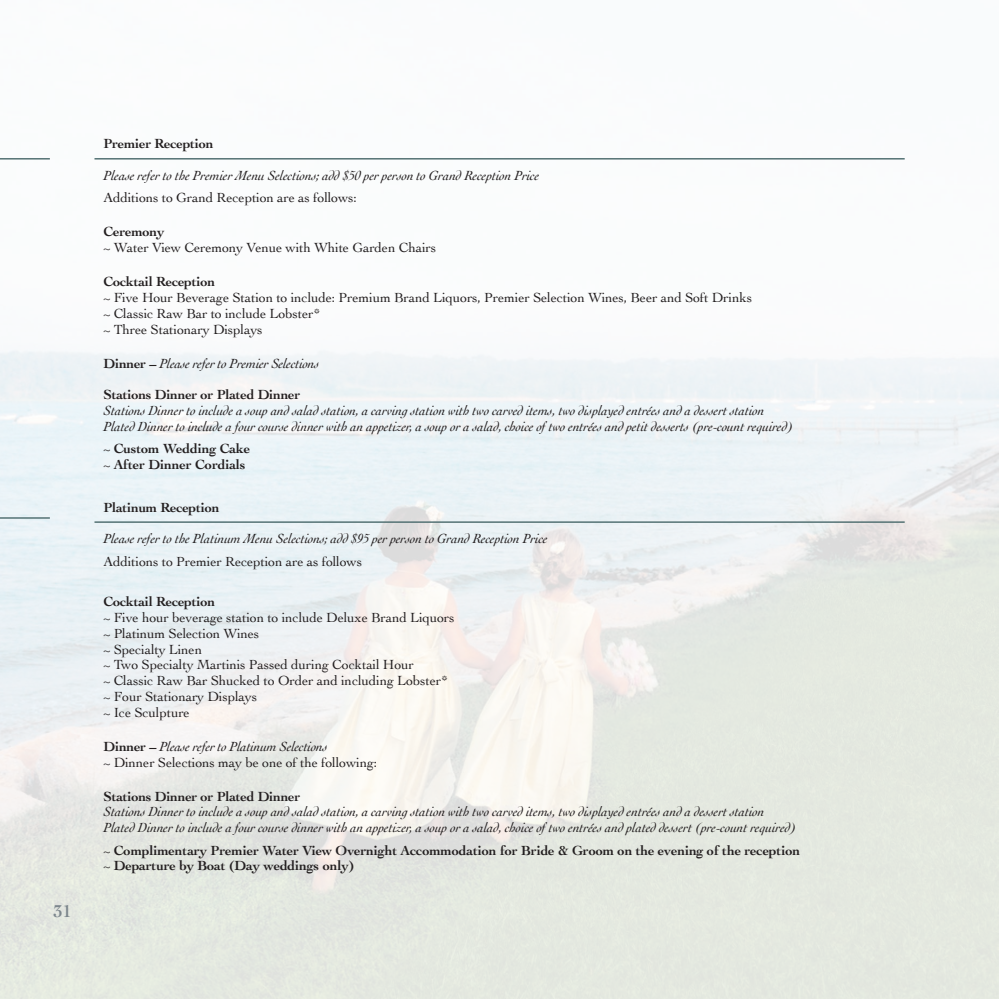
<style>
.page{position:relative;width:999px;height:999px;background:#fff}
.page>*{position:absolute;margin:0;border:0;box-sizing:border-box;transform-origin:0 0}
.t1{font:700 18px "Cochin";color:#7d878d}
.t2{font:italic 13.8px/15.8px "Cochin";letter-spacing:-.01em;color:#231f20}
.t3{font:13.8px/15.8px "Cochin";letter-spacing:-.01em;color:#231f20}
.t4{font:700 13.8px/15.8px "Cochin";letter-spacing:-.01em;color:#231f20}
.s1{font-weight:700;font-style:normal}
.s2{font-weight:400}
.s3{font-weight:700}
.s4{font-style:italic}
</style>
<div class="page">
<hr style="left:94px;top:158px;width:811px;height:2px;background:#547274">
<hr style="left:94px;top:521px;width:811px;height:2px;background:#547274">
<hr style="left:0;top:158px;width:50px;height:2px;background:#547274">
<hr style="left:0;top:517px;width:50px;height:2px;background:#547274">
<h1 class="t1" style="left:54px;top:899px;width:20px">31</h1>
<p class="t4" style="left:103px;top:135px;width:112px">Premier Reception</p>
<p class="t2" style="left:103px;top:167px;width:437px">Please refer to the Premier Menu Selections; add $50 per person to Grand Reception Price</p>
<p class="t3" style="left:103px;top:189px;width:255px">Additions to Grand Reception are as follows:</p>
<p class="t4" style="left:103px;top:223px;width:62px">Ceremony</p>
<p class="t3" style="left:103px;top:239px;width:334px">~ Water View Ceremony Venue with White Garden Chairs</p>
<p class="t4" style="left:103px;top:273px;width:113px">Cocktail Reception</p>
<p class="t3" style="left:103px;top:289px;width:650px">~ Five Hour Beverage Station to include: Premium Brand Liquors, Premier Selection Wines, Beer and Soft Drinks ~ Classic Raw Bar to include Lobster*<br>~ Three Stationary Displays</p>
<p class="t2" style="left:103px;top:355px;width:217px"><span class="s1">Dinner –</span> Please refer to Premier Selections</p>
<p class="t4" style="left:103px;top:386px;width:198px">Stations Dinner or Plated Dinner</p>
<p class="t2" style="left:103px;top:402px;width:692px">Stations Dinner to include a soup and salad station, a carving station with two carved items, two displayed entrées and a dessert station<br>Plated Dinner to include a four course dinner with an appetizer, a soup or a salad, choice of two entrées and petit desserts (pre-count required)</p>
<p class="t4" style="left:103px;top:440px;width:148px"><span class="s2">~</span> Custom Wedding Cake <span class="s2">~</span> After Dinner Cordials</p>
<p class="t4" style="left:103px;top:499px;width:117px">Platinum Reception</p>
<p class="t2" style="left:103px;top:530px;width:446px">Please refer to the Platinum Menu Selections; add $95 per person to Grand Reception Price</p>
<p class="t3" style="left:103px;top:553px;width:260px">Additions to Premier Reception are as follows</p>
<p class="t4" style="left:103px;top:593px;width:113px">Cocktail Reception</p>
<p class="t3" style="left:103px;top:609px;width:353px">~ Five hour beverage station to include Deluxe Brand Liquors ~ Platinum Selection Wines<br>~ Specialty Linen<br>~ Two Specialty Martinis Passed during Cocktail Hour<br>~ Classic Raw Bar Shucked to Order and including Lobster* ~ Four Stationary Displays<br>~ Ice Sculpture</p>
<p class="t3" style="left:103px;top:738px;width:275px"><span class="s3">Dinner –</span> <span class="s4">Please refer to Platinum Selections<br></span>~ Dinner Selections may be one of the following:</p>
<p class="t4" style="left:103px;top:788px;width:198px">Stations Dinner or Plated Dinner</p>
<p class="t2" style="left:103px;top:803px;width:695px">Stations Dinner to include a soup and salad station, a carving station with two carved items, two displayed entrées and a dessert station<br>Plated Dinner to include a four course dinner with an appetizer, a soup or a salad, choice of two entrées and plated dessert (pre-count required)</p>
<p class="t4" style="left:103px;top:842px;width:698px"><span class="s2">~</span> Complimentary Premier Water View Overnight Accommodation for Bride &amp; Groom on the evening of the reception <span class="s2">~</span> Departure by Boat (Day weddings only)</p>
</div>
